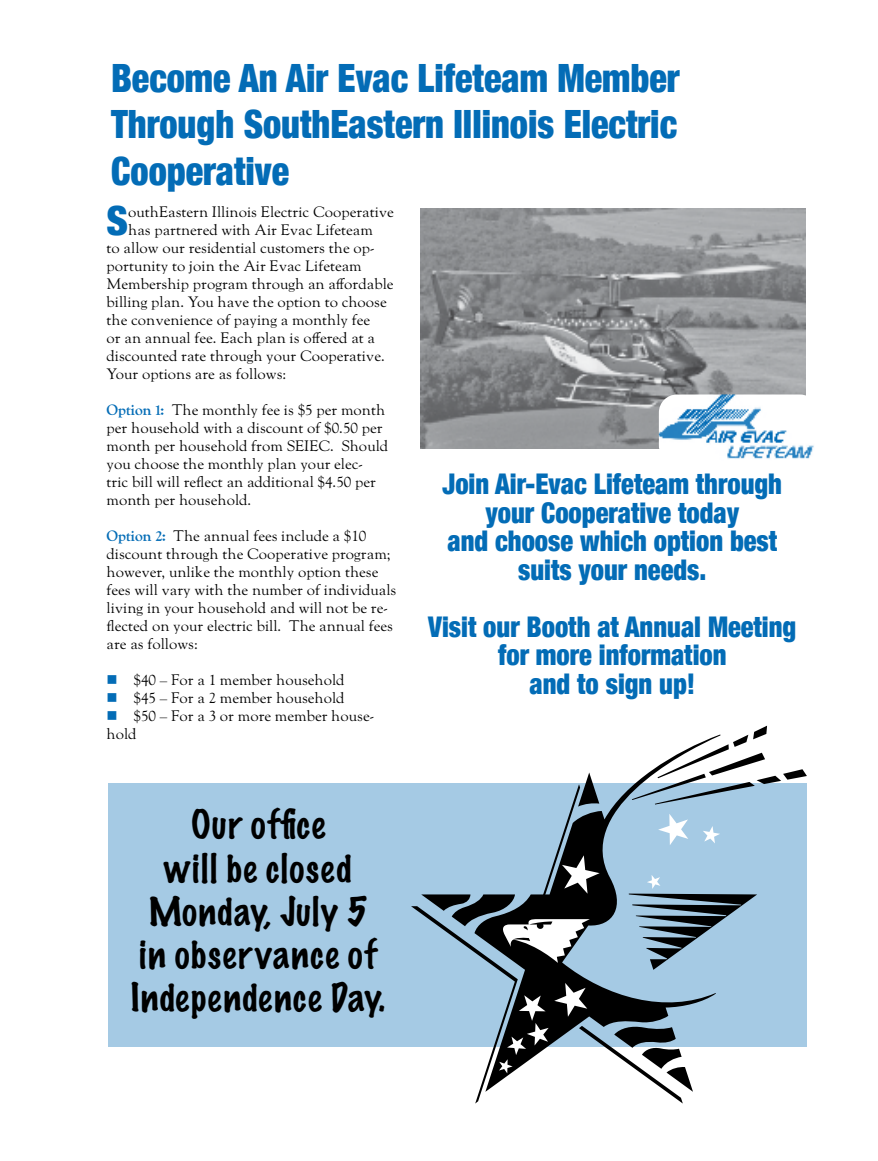
<style>
.page{position:relative;width:878px;height:1161px;background:#fff}
.page>*{position:absolute;margin:0;border:0;box-sizing:border-box;transform-origin:0 0}
.t1{font:900 condensed 40.2px "Helvetica Neue";color:#036cb6}
.t2{font:900 condensed 39px/46.5px "Helvetica Neue";color:#036cb6;text-align:justify;scale:.93 1}
.t3{font:100 36px/43.2px "Marker Felt";letter-spacing:.035em;color:#000;text-align:center}
.t4{font:900 condensed 28.5px/28.5px "Helvetica Neue";color:#036cb6;text-align:center;scale:.93 1}
.t5{font:15px/18px "LTC Goudy Oldstyle Pro";color:#000}
.s1{font-weight:700;color:#036cb6}
.s2{color:#036cb6}
</style>
<div class="page">
<img style="left:420px;top:208px;width:386px;height:241px">
<img style="left:658px;top:394px;width:156px;height:65px">
<div style="left:108px;top:784px;width:698px;height:263px;background:#a5cae4"></div>
<svg style="left:411px;top:726px;width:395px;height:378px"></svg>
<h2 class="t2" style="left:111px;top:53px;width:613px">Become An Air Evac Lifeteam Member Through SouthEastern Illinois Electric Cooperative</h2>
<h1 class="t1" style="left:106px;top:187px;width:23px">S</h1>
<p class="t5" style="left:128px;top:203px;width:267px">outhEastern Illinois Electric Cooperative</p>
<p class="t5" style="left:128px;top:221px;width:246px">has partnered with Air Evac Lifeteam</p>
<p class="t5" style="left:107px;top:239px;width:269px">to allow our residential customers the op-</p>
<p class="t5" style="left:107px;top:257px;width:257px">portunity to join the Air Evac Lifeteam</p>
<p class="t5" style="left:107px;top:275px;width:288px">Membership program through an affordable</p>
<p class="t5" style="left:107px;top:293px;width:282px">billing plan. You have the option to choose</p>
<p class="t5" style="left:107px;top:311px;width:265px">the convenience of paying a monthly fee</p>
<p class="t5" style="left:107px;top:329px;width:270px">or an annual fee. Each plan is offered at a</p>
<p class="t5" style="left:107px;top:347px;width:280px">discounted rate through your Cooperative.</p>
<p class="t5" style="left:107px;top:365px;width:181px">Your options are as follows:</p>
<p class="t5" style="left:107px;top:401px;width:283px"><span class="s1">Option 1:</span> The monthly fee is $5 per month per household with a discount of $0.50 per month per household from SEIEC. Should you choose the monthly plan your elec-<br>tric bill will reflect an additional $4.50 per month per household.</p>
<p class="t5" style="left:107px;top:527px;width:291px"><span class="s1">Option 2:</span> The annual fees include a $10 discount through the Cooperative program; however, unlike the monthly option these fees will vary with the number of individuals living in your household and will not be re&shy;flected on your electric bill. The annual fees are as follows:</p>
<p class="t5" style="left:107px;top:671px;width:239px"><span class="s2">■</span> $40 – For a 1 member household</p>
<p class="t5" style="left:107px;top:689px;width:239px"><span class="s2">■</span> $45 – For a 2 member household</p>
<p class="t5" style="left:107px;top:707px;width:269px"><span class="s2">■</span> $50 – For a 3 or more member house&shy;hold</p>
<h3 class="t3" style="left:131px;top:803px;width:256px">Our office<br>will be closed<br>Monday, July 5 in observance of<br>Independence Day.</h3>
<h3 class="t4" style="left:442px;top:468px;width:366px">Join Air-Evac Lifeteam through your Cooperative today<br>and choose which option best suits your needs.</h3>
<h3 class="t4" style="left:428px;top:611px;width:397px">Visit our Booth at Annual Meeting for more information<br>and to sign up!</h3>
</div>
